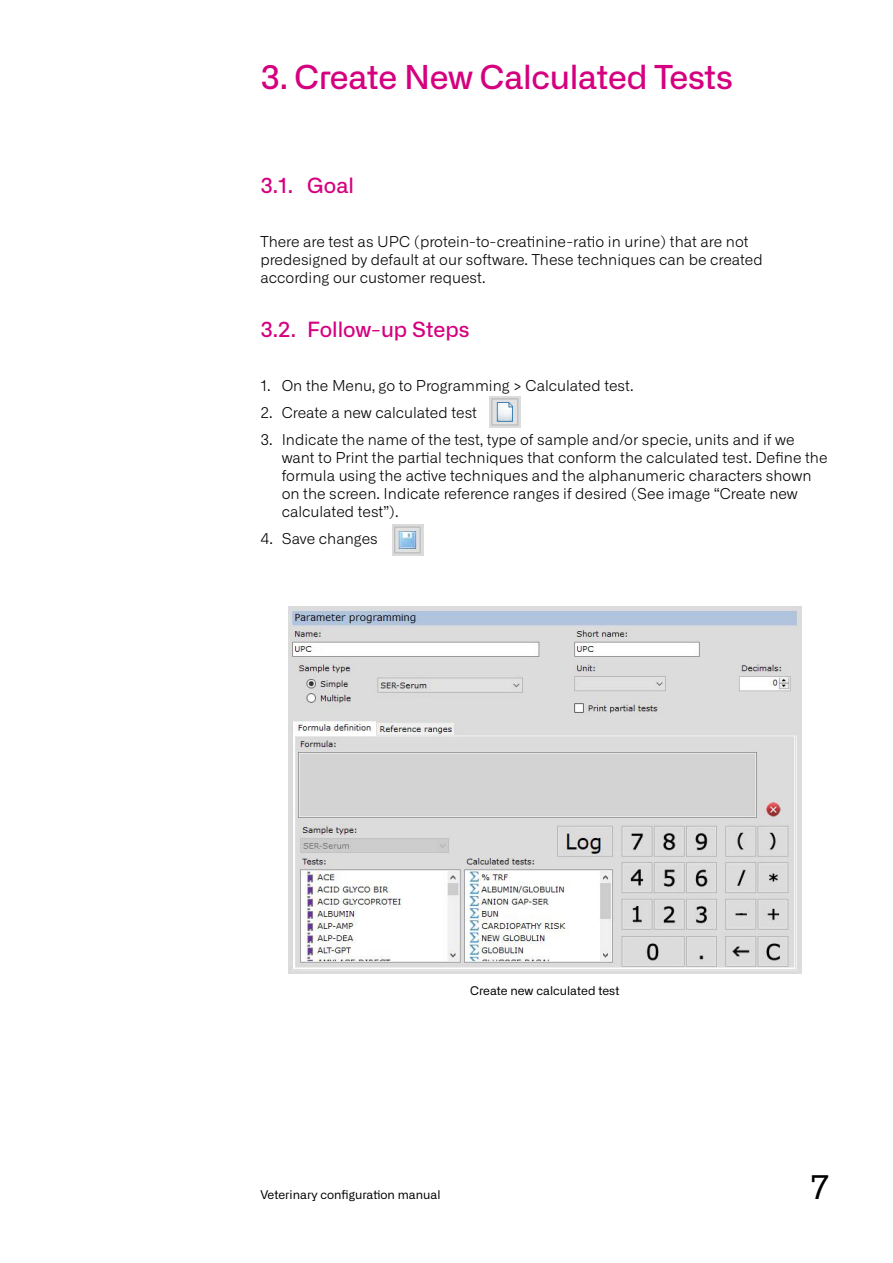
<style>
.page{position:relative;width:893px;height:1263px;background:#fff}
.page>*{position:absolute;margin:0;border:0;box-sizing:border-box;transform-origin:0 0}
.t1{font:500 33px "Alliance No.2";letter-spacing:-.01em;color:#d5007f}
.t2{font:33px "Alliance No.2";color:#000}
.t3{font:500 21px "Alliance No.2";color:#d5007f}
.t4{font:300 15px/18px "Alliance No.1";color:#000}
.t5{font:12px "Alliance No.2";color:#000}
</style>
<div class="page">
<img style="left:392px;top:524px;width:31px;height:31px">
<img style="left:489px;top:396px;width:31px;height:32px">
<img style="left:288px;top:606px;width:513px;height:367px">
<h1 class="t1" style="left:260px;top:56px;width:474px">3. Create New Calculated Tests</h1>
<h2 class="t3" style="left:260px;top:172px;width:95px">3.1. Goal</h2>
<p class="t4" style="left:260px;top:233px;width:504px">There are test as UPC (protein-to-creatinine-ratio in urine) that are not predesigned by default at our software. These techniques can be created according our customer request.</p>
<h2 class="t3" style="left:260px;top:316px;width:211px">3.2. Follow-up Steps</h2>
<p class="t4" style="left:260px;top:377px;width:375px">1. On the Menu, go to Programming &gt; Calculated test.</p>
<p class="t4" style="left:260px;top:404px;width:218px">2. Create a new calculated test</p>
<p class="t4" style="left:282px;top:431px;width:547px;text-indent:-21px">3. Indicate the name of the test, type of sample and/or specie, units and if we want to Print the partial techniques that conform the calculated test. Define the formula using the active techniques and the alphanumeric characters shown on the screen. Indicate reference ranges if desired (See image “Create new calculated test”).</p>
<p class="t4" style="left:260px;top:530px;width:119px">4. Save changes</p>
<p class="t5" style="left:470px;top:983px;width:151px">Create new calculated test</p>
<p class="t5" style="left:260px;top:1187px;width:182px">Veterinary configuration manual</p>
<h1 class="t2" style="left:811px;top:1167px;width:20px">7</h1>
</div>
